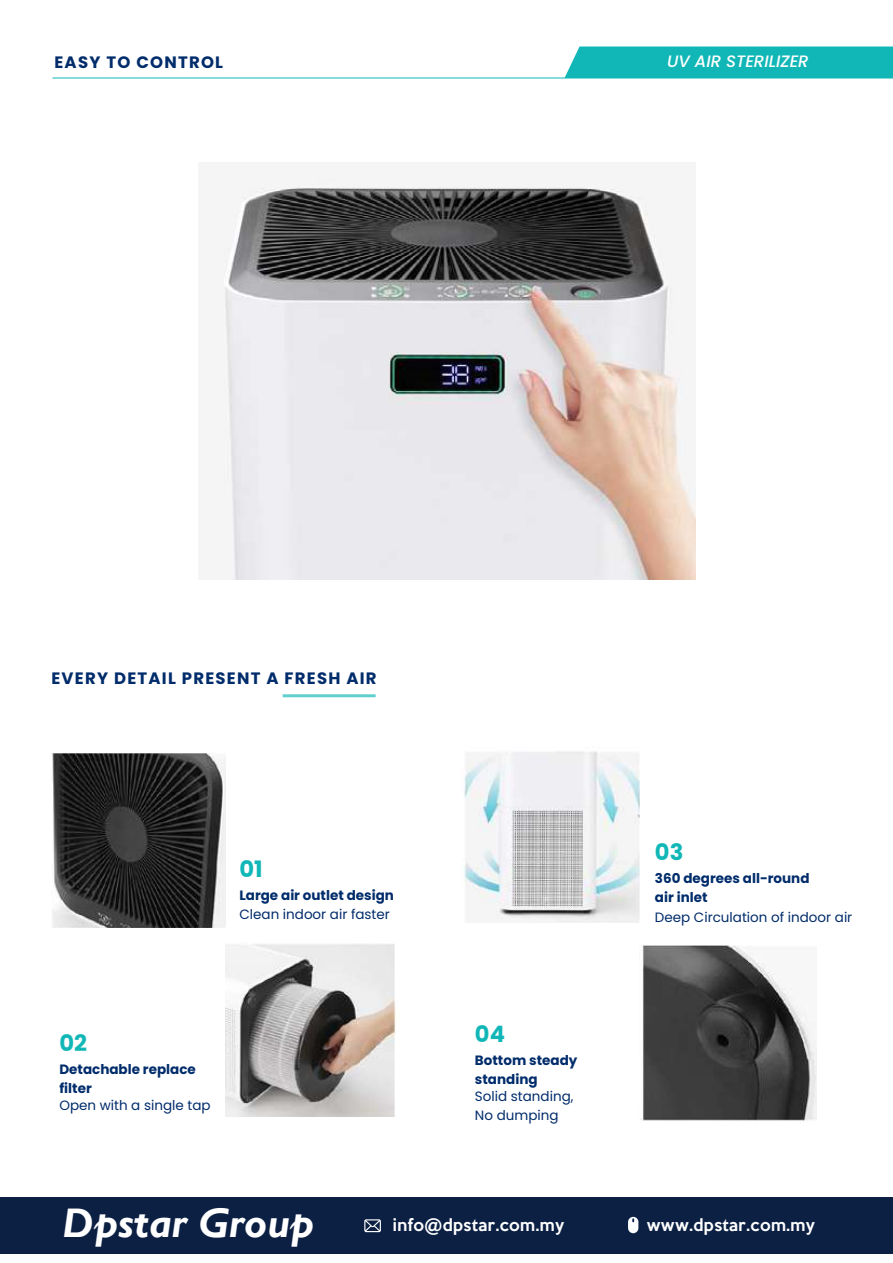
<style>
.page{position:relative;width:893px;height:1263px;background:#fff}
.page>*{position:absolute;margin:0;border:0;box-sizing:border-box;transform-origin:0 0}
.t1{font:italic 700 41.4px "Gill Sans";color:#fff}
.t2{font:700 22.65px "Poppins";color:#11b7b7}
.t3{font:700 16.5px "Poppins";letter-spacing:.075em;color:#002c6b}
.t4{font:italic 500 16.5px "Poppins";color:#fff}
.t5{font:500 15.45px "Keep Calm";letter-spacing:.025em;color:#fff}
.t6{font:700 13.5px/18.6px "Poppins";color:#002c6b}
.t7{font:13.5px/18.6px "Poppins";color:#002c6b}
</style>
<div class="page">
<hr style="left:283px;top:694px;width:93px;height:3px;background:#11b7b7">
<img style="left:223px;top:179px;width:472px;height:400px">
<img style="left:51px;top:753px;width:174px;height:174px">
<img style="left:225px;top:944px;width:171px;height:172px">
<img style="left:464px;top:751px;width:175px;height:172px">
<img style="left:640px;top:945px;width:176px;height:176px">
<div style="left:564px;top:46px;width:329px;height:32px;background:#11b7b7"></div>
<hr style="left:52px;top:78px;width:841px;height:1px;background:#11b7b7">
<div style="left:1px;top:1197px;width:892px;height:56px;background:#0c2044"></div>
<svg style="left:628px;top:1217px;width:10px;height:16px"></svg>
<svg style="left:364px;top:1219px;width:17px;height:13px"></svg>
<p class="t3" style="left:54px;top:52px;width:170px">EASY TO CONTROL</p>
<p class="t4" style="left:667px;top:52px;width:143px">UV AIR STERILIZER</p>
<p class="t3" style="left:51px;top:669px;width:327px">EVERY DETAIL PRESENT A FRESH AIR</p>
<h2 class="t2" style="left:239px;top:856px;width:25px">01</h2>
<p class="t6" style="left:239px;top:886px;width:156px">Large air outlet design</p>
<p class="t7" style="left:239px;top:905px;width:152px">Clean indoor air faster</p>
<h2 class="t2" style="left:59px;top:1030px;width:29px">02</h2>
<p class="t6" style="left:59px;top:1060px;width:138px">Detachable replace filter</p>
<p class="t7" style="left:59px;top:1096px;width:153px">Open with a single tap</p>
<h2 class="t2" style="left:475px;top:1021px;width:32px">04</h2>
<p class="t6" style="left:475px;top:1051px;width:104px">Bottom steady standing</p>
<p class="t7" style="left:475px;top:1087px;width:100px">Solid standing,<br>No dumping</p>
<h2 class="t2" style="left:655px;top:839px;width:30px">03</h2>
<p class="t6" style="left:655px;top:869px;width:156px">360 degrees all-round air inlet</p>
<p class="t7" style="left:655px;top:908px;width:199px">Deep Circulation of indoor air</p>
<h1 class="t1" style="left:63px;top:1199px;width:253px">Dpstar Group</h1>
<p class="t5" style="left:393px;top:1211px;width:173px">info@dpstar.com.my</p>
<p class="t5" style="left:647px;top:1212px;width:170px">www.dpstar.com.my</p>
</div>
